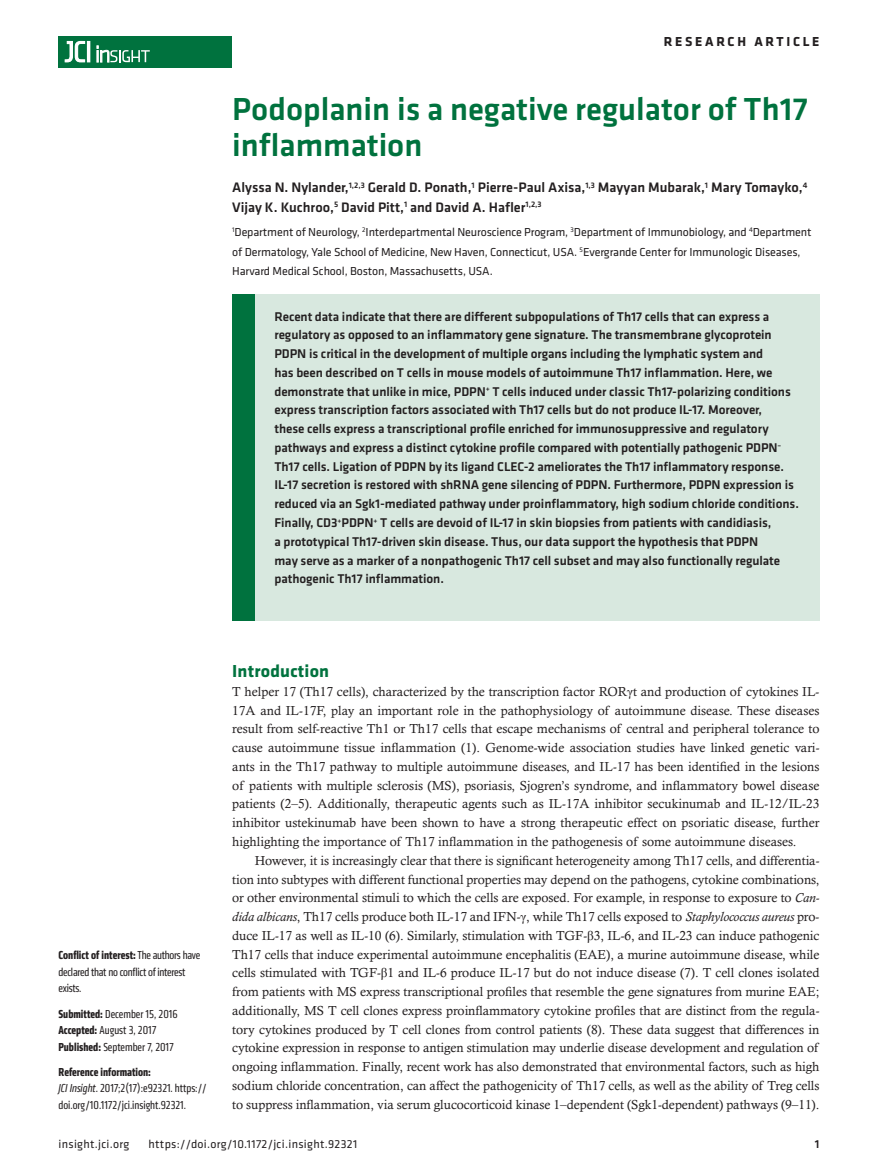
<style>
.page{position:relative;width:878px;height:1175px;background:#fff}
.page>*{position:absolute;margin:0;border:0;box-sizing:border-box;transform-origin:0 0}
.t1{font:500 33px/36px "Klavika Basic";color:#00723e}
.t2{font:700 18px "Klavika";letter-spacing:.01em;color:#00723e}
.t3{font:500 14.25px/19.5px "Klavika Basic";color:#231f20}
.t4{font:700 13.5px "Klavika Basic";letter-spacing:.2em;color:#231f20}
.t5{font:13.2px/18.8px "Calisto MT Std";color:#231f20;text-align:justify}
.t6{font:500 13.2px/18.8px "Klavika Basic";letter-spacing:-.005em;color:#231f20}
.t7{font:12px/19.5px "Klavika";letter-spacing:-.01em;color:#231f20}
.t8{font:condensed 12px/16.5px "Klavika";color:#231f20}
.t9{font:condensed 12px/16.5px "Klavika";letter-spacing:-.02em;color:#231f20}
.t10{font:12px "Klavika Basic";letter-spacing:.025em;color:#231f20}
.t11{font:500 12px "Klavika Basic";color:#231f20}
.s1{font-weight:700}
.s2{font-style:italic}
.s3{font-family:"Times New Roman"}
</style>
<div class="page">
<div style="left:59px;top:36px;width:173px;height:31px;background:#00723e"></div>
<hr style="left:87px;top:41px;width:3px;height:21px;background:#fff">
<svg style="left:64px;top:41px;width:21px;height:22px"></svg>
<svg style="left:97px;top:46px;width:53px;height:16px"></svg>
<div style="left:232px;top:294px;width:587px;height:327px;background:#d8e8df"></div>
<div style="left:232px;top:294px;width:22px;height:327px;background:#00723e"></div>
<p class="t4" style="left:663px;top:32px;width:157px">RESEARCH ARTICLE</p>
<h1 class="t1" style="left:232px;top:91px;width:577px">Podoplanin is a negative regulator of Th17 inflammation</h1>
<p class="t3" style="left:232px;top:178px;width:576px">Alyssa N. Nylander,<sup>1,2,3</sup> Gerald D. Ponath,<sup>1</sup> Pierre-Paul Axisa,<sup>1,3</sup> Mayyan Mubarak,<sup>1</sup> Mary Tomayko,<sup>4<br></sup>Vijay K. Kuchroo,<sup>5</sup> David Pitt,<sup>1</sup> and David A. Hafler<sup>1,2,3</sup></p>
<p class="t7" style="left:232px;top:222px;width:581px"><sup>1</sup>Department of Neurology, <sup>2</sup>Interdepartmental Neuroscience Program, <sup>3</sup>Department of Immunobiology, and <sup>4</sup>Department of Dermatology, Yale School of Medicine, New Haven, Connecticut, USA. <sup>5</sup>Evergrande Center for Immunologic Diseases,<br>Harvard Medical School, Boston, Massachusetts, USA.</p>
<p class="t6" style="left:274px;top:306px;width:526px">Recent data indicate that there are different subpopulations of Th17 cells that can express a regulatory as opposed to an inflammatory gene signature. The transmembrane glycoprotein PDPN is critical in the development of multiple organs including the lymphatic system and<br>has been described on T cells in mouse models of autoimmune Th17 inflammation. Here, we demonstrate that unlike in mice, PDPN<sup>+</sup> T cells induced under classic Th17-polarizing conditions express transcription factors associated with Th17 cells but do not produce IL-17. Moreover,<br>these cells express a transcriptional profile enriched for immunosuppressive and regulatory pathways and express a distinct cytokine profile compared with potentially pathogenic PDPN<sup>– </sup>Th17 cells. Ligation of PDPN by its ligand CLEC-2 ameliorates the Th17 inflammatory response.<br>IL-17 secretion is restored with shRNA gene silencing of PDPN. Furthermore, PDPN expression is reduced via an Sgk1-mediated pathway under proinflammatory, high sodium chloride conditions.<br>Finally, CD3<sup>+</sup>PDPN<sup>+</sup> T cells are devoid of IL-17 in skin biopsies from patients with candidiasis,<br>a prototypical Th17-driven skin disease. Thus, our data support the hypothesis that PDPN<br>may serve as a marker of a nonpathogenic Th17 cell subset and may also functionally regulate pathogenic Th17 inflammation.</p>
<p class="t9" style="left:59px;top:947px;width:143px"><span class="s1">Conflict of interest:</span> The authors have declared that no conflict of interest exists.</p>
<p class="t8" style="left:59px;top:1005px;width:121px"><span class="s1">Submitted:</span> December 15, 2016<br><span class="s1">Accepted:</span> August 3, 2017<br><span class="s1">Published:</span> September 7, 2017</p>
<p class="t8" style="left:59px;top:1063px;width:150px"><span class="s1">Reference information:<br></span><span class="s2">JCI Insight</span>. 2017;2(17):e92321. https:// doi.org/10.1172/jci.insight.92321.</p>
<h2 class="t2" style="left:232px;top:658px;width:98px">Introduction</h2>
<p class="t5" style="left:232px;top:682px;width:588px">T helper 17 (Th17 cells), characterized by the transcription factor ROR<span class="s3">γ</span>t and production of cytokines IL-17A and IL-17F, play an important role in the pathophysiology of autoimmune disease. These diseases result from self-reactive Th1 or Th17 cells that escape mechanisms of central and peripheral tolerance to cause autoimmune tissue inflammation (1). Genome-wide association studies have linked genetic vari&shy;ants in the Th17 pathway to multiple autoimmune diseases, and IL-17 has been identified in the lesions of patients with multiple sclerosis (MS), psoriasis, Sjogren’s syndrome, and inflammatory bowel disease patients (2–5). Additionally, therapeutic agents such as IL-17A inhibitor secukinumab and IL-12/IL-23 inhibitor ustekinumab have been shown to have a strong therapeutic effect on psoriatic disease, further highlighting the importance of Th17 inflammation in the pathogenesis of some autoimmune diseases.</p>
<p class="t5" style="left:232px;top:851px;width:588px;text-indent:22px">However, it is increasingly clear that there is significant heterogeneity among Th17 cells, and differentia&shy;tion into subtypes with different functional properties may depend on the pathogens, cytokine combinations, or other environmental stimuli to which the cells are exposed. For example, in response to exposure to <span class="s2">Can&shy;dida albicans</span>, Th17 cells produce both IL-17 and IFN-<span class="s3">γ</span>, while Th17 cells exposed to <span class="s2">Staphylococcus aureus</span> pro&shy;duce IL-17 as well as IL-10 (6). Similarly, stimulation with TGF-<span class="s3">β</span>3, IL-6, and IL-23 can induce pathogenic Th17 cells that induce experimental autoimmune encephalitis (EAE), a murine autoimmune disease, while cells stimulated with TGF-<span class="s3">β</span>1 and IL-6 produce IL-17 but do not induce disease (7). T cell clones isolated from patients with MS express transcriptional profiles that resemble the gene signatures from murine EAE; additionally, MS T cell clones express proinflammatory cytokine profiles that are distinct from the regula&shy;tory cytokines produced by T cell clones from control patients (8). These data suggest that differences in cytokine expression in response to antigen stimulation may underlie disease development and regulation of ongoing inflammation. Finally, recent work has also demonstrated that environmental factors, such as high sodium chloride concentration, can affect the pathogenicity of Th17 cells, as well as the ability of Treg cells to suppress inflammation, via serum glucocorticoid kinase 1–dependent (Sgk1-dependent) pathways (9–11).</p>
<p class="t10" style="left:58px;top:1135px;width:72px">insight.jci.org</p>
<p class="t10" style="left:148px;top:1135px;width:210px">https://doi.org/10.1172/jci.insight.92321</p>
<p class="t11" style="left:814px;top:1135px;width:6px">1</p>
</div>
